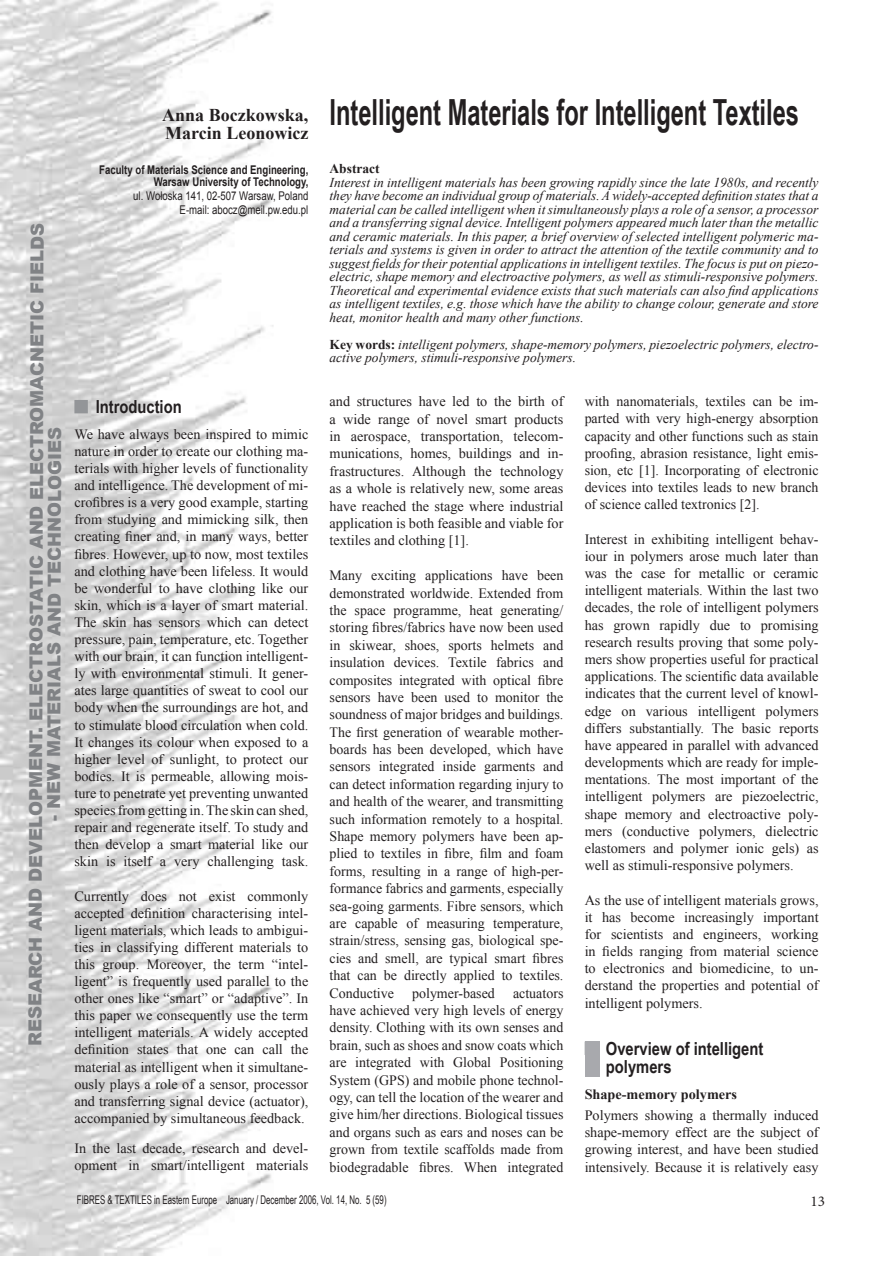
<style>
.page{position:relative;width:893px;height:1263px;background:#fff}
.page>*{position:absolute;margin:0;border:0;box-sizing:border-box;transform-origin:0 0}
.Tytuł{font:700 36px "Arial Narrow";color:#231f20;scale:.8 1}
.Podtytuł_1{font:900 18px "Arial";letter-spacing:-.005em;color:#808285}
.Podtytuł_1-2{font:700 18px/18.1px "Arial Narrow";color:#231f20}
.autor{font:700 18px "Times New Roman";color:#231f20}
.t1{font:15px "Minion Pro";color:#231f20}
.Normalny{font:14.25px/17.1px "Times New Roman";color:#231f20;text-align:justify}
.Tekst_podstawowy{font:14.25px/17.4px "Times New Roman";color:#231f20;text-align:justify}
.Tekst_podstawowy_wcięty{font:14.25px/17.2px "Times New Roman";color:#231f20;text-align:justify}
.Nagłówek_1{font:700 14.25px "Times New Roman";color:#231f20}
.abstrakt{font:italic 13.5px/13.5px "Times New Roman";color:#231f20;text-align:justify}
.abstrakt-2{font:700 13.5px "Times New Roman";color:#231f20}
.adres{font:700 12px/12px "Arial";color:#231f20;text-align:right;scale:.8 1}
.t2{font:12px "Arial Narrow";color:#231f20;scale:.8 1}
.adres-2{font:12px "Arial";color:#231f20;scale:.8 1}
.s1{font-weight:700;font-style:normal}
.s2{color:#939598}
</style>
<div class="page">
<img style="left:0;top:0;width:273px;height:1255px">
<div style="left:74px;top:400px;width:14px;height:13px;border:3px solid #939598"></div>
<div style="left:585px;top:1041px;width:15px;height:36px;background:#a8a9ad"></div>
<p class="Podtytuł_1" style="left:23px;top:1046px;width:825px;rotate:-90deg">RESEARCH AND DEVELOPMENT. ELECTROSTATIC AND ELECTROMACNETIC FIELDS</p>
<p class="Podtytuł_1" style="left:41px;top:821px;width:396px;rotate:-90deg">- NEW MATERIALS AND TECHNOLOGIES</p>
<p class="autor" style="left:162px;top:102px;width:148px">Anna Boczkowska,</p>
<p class="Tytuł" style="left:330px;top:85px;width:588px">Intelligent Materials for Intelligent Textiles</p>
<p class="autor" style="left:165px;top:120px;width:145px">Marcin Leonowicz</p>
<p class="adres" style="left:99px;top:164px;width:263px">Faculty of Materials Science and Engineering,<br>Warsaw University of Technology,</p>
<p class="adres-2" style="left:133px;top:188px;width:220px">ul. Wołoska 141, 02-507 Warsaw, Poland</p>
<p class="adres-2" style="left:180px;top:202px;width:162px">E-mail: abocz@meil.pw.edu.pl</p>
<p class="abstrakt-2" style="left:330px;top:159px;width:52px">Abstract</p>
<p class="abstrakt" style="left:330px;top:175px;width:490px">Interest in intelligent materials has been growing rapidly since the late 1980s, and recently they have become an individual group of materials. A widely-accepted definition states that a material can be called intelligent when it simultaneously plays a role of a sensor, a processor and a transferring signal device. Intelligent polymers appeared much later than the metallic and ceramic materials. In this paper, a brief overview of selected intelligent polymeric ma&shy;terials and systems is given in order to attract the attention of the textile community and to suggest fields for their potential applications in intelligent textiles. The focus is put on piezo&shy;electric, shape memory and electroactive polymers, as well as stimuli-responsive polymers.<br>Theoretical and experimental evidence exists that such materials can also find applications as intelligent textiles, e.g. those which have the ability to change colour, generate and store heat, monitor health and many other functions.</p>
<p class="abstrakt" style="left:330px;top:337px;width:490px"><span class="s1">Key words:</span> intelligent polymers, shape-memory polymers, piezoelectric polymers, electro&shy;active polymers, stimuli-responsive polymers.</p>
<p class="Podtytuł_1-2" style="left:74px;top:397px;width:109px"><span class="s2">■</span> Introduction</p>
<p class="Normalny" style="left:74px;top:425px;width:235px">We have always been inspired to mimic nature in order to create our clothing ma&shy;terials with higher levels of functionality and intelligence. The development of mi&shy;crofibres is a very good example, starting from studying and mimicking silk, then creating finer and, in many ways, better fibres. However, up to now, most textiles and clothing have been lifeless. It would be wonderful to have clothing like our skin, which is a layer of smart material.<br>The skin has sensors which can detect pressure, pain, temperature, etc. Together with our brain, it can function intelligent&shy;ly with environmental stimuli. It gener&shy;ates large quantities of sweat to cool our body when the surroundings are hot, and to stimulate blood circulation when cold.<br>It changes its colour when exposed to a higher level of sunlight, to protect our bodies. It is permeable, allowing mois&shy;ture to penetrate yet preventing unwanted species from getting in. The skin can shed, repair and regenerate itself. To study and then develop a smart material like our skin is itself a very challenging task.</p>
<p class="Normalny" style="left:74px;top:887px;width:235px">Currently does not exist commonly accepted definition characterising intel&shy;ligent materials, which leads to ambigui&shy;ties in classifying different materials to this group. Moreover, the term “intel&shy;ligent” is frequently used parallel to the other ones like “smart” or “adaptive”. In this paper we consequently use the term intelligent materials. A widely accepted definition states that one can call the material as intelligent when it simultane&shy;ously plays a role of a sensor, processor and transferring signal device (actuator), accompanied by simultaneous feedback.</p>
<p class="Tekst_podstawowy" style="left:74px;top:1139px;width:235px">In the last decade, research and devel&shy;opment in smart/intelligent materials</p>
<p class="Tekst_podstawowy" style="left:330px;top:392px;width:235px">and structures have led to the birth of a wide range of novel smart products in aerospace, transportation, telecom&shy;munications, homes, buildings and in&shy;frastructures. Although the technology as a whole is relatively new, some areas have reached the stage where industrial application is both feasible and viable for textiles and clothing [1].</p>
<p class="Tekst_podstawowy" style="left:330px;top:566px;width:235px">Many exciting applications have been demonstrated worldwide. Extended from the space programme, heat generating/ storing fibres/fabrics have now been used in skiwear, shoes, sports helmets and insulation devices. Textile fabrics and composites integrated with optical fibre sensors have been used to monitor the soundness of major bridges and buildings.<br>The first generation of wearable mother&shy;boards has been developed, which have sensors integrated inside garments and can detect information regarding injury to and health of the wearer, and transmitting such information remotely to a hospital.<br>Shape memory polymers have been ap&shy;plied to textiles in fibre, film and foam forms, resulting in a range of high-per&shy;formance fabrics and garments, especially sea-going garments. Fibre sensors, which are capable of measuring temperature, strain/stress, sensing gas, biological spe&shy;cies and smell, are typical smart fibres that can be directly applied to textiles.<br>Conductive</p>
<p class="Tekst_podstawowy" style="left:412px;top:984px;width:84px">polymer-based</p>
<p class="Tekst_podstawowy" style="left:330px;top:984px;width:235px;text-indent:183px">actuators have achieved very high levels of energy density. Clothing with its own senses and brain, such as shoes and snow coats which are integrated with Global Positioning System (GPS) and mobile phone technol&shy;ogy, can tell the location of the wearer and give him/her directions. Biological tissues and organs such as ears and noses can be grown from textile scaffolds made from biodegradable fibres. When integrated</p>
<p class="Tekst_podstawowy" style="left:585px;top:393px;width:235px">with nanomaterials, textiles can be im&shy;parted with very high-energy absorption capacity and other functions such as stain proofing, abrasion resistance, light emis&shy;sion, etc [1]. Incorporating of electronic devices into textiles leads to new branch of science called textronics [2].</p>
<p class="Normalny" style="left:585px;top:530px;width:235px">Interest in exhibiting intelligent behav&shy;iour in polymers arose much later than was the case for metallic or ceramic intelligent materials. Within the last two decades, the role of intelligent polymers has grown rapidly due to promising research results proving that some poly&shy;mers show properties useful for practical applications. The scientific data available indicates that the current level of knowl&shy;edge on various intelligent polymers differs substantially. The basic reports have appeared in parallel with advanced developments which are ready for imple&shy;mentations. The most important of the intelligent polymers are piezoelectric, shape memory and electroactive poly&shy;mers (conductive polymers, dielectric elastomers and polymer ionic gels) as well as stimuli-responsive polymers.</p>
<p class="Normalny" style="left:585px;top:891px;width:235px">As the use of intelligent materials grows, it has become increasingly important for scientists and engineers, working in fields ranging from material science to electronics and biomedicine, to un&shy;derstand the properties and potential of intelligent polymers.</p>
<p class="Podtytuł_1-2" style="left:606px;top:1038px;width:159px;text-indent:-21px"><span class="s2">■</span> Overview of intelligent polymers</p>
<p class="Nagłówek_1" style="left:585px;top:1084px;width:154px">Shape-memory polymers</p>
<p class="Tekst_podstawowy_wcięty" style="left:585px;top:1106px;width:235px">Polymers showing a thermally induced shape-memory effect are the subject of growing interest, and have been studied intensively. Because it is relatively easy</p>
<p class="t2" style="left:77px;top:1191px;width:389px">FIBRES &amp; TEXTILES in Eastern Europe January / December 2006, Vol. 14, No. 5 (59)</p>
<p class="t1" style="left:810px;top:1192px;width:16px">13</p>
</div>
